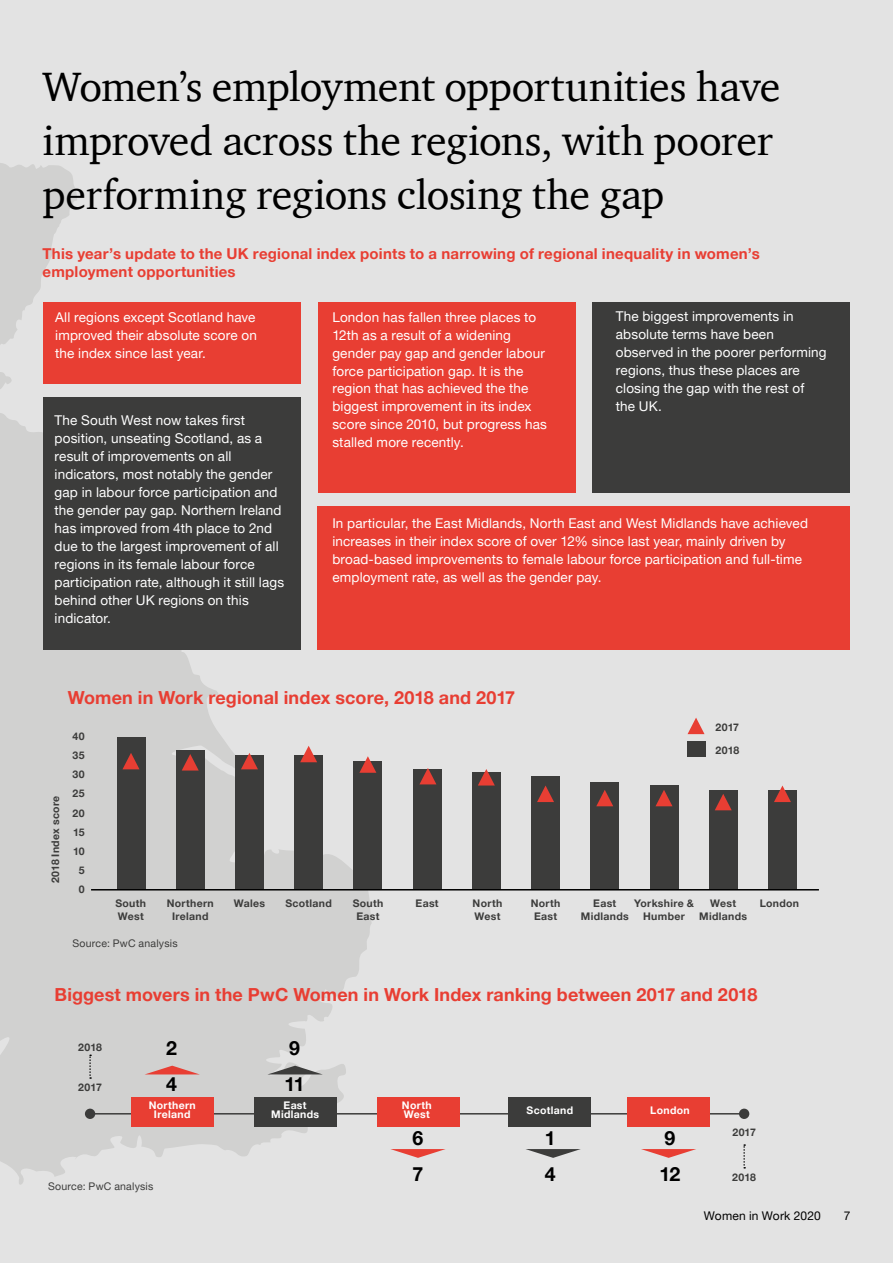
<style>
.page{position:relative;width:893px;height:1263px;background:#e3e3e3}
.page>*{position:absolute;margin:0;border:0;box-sizing:border-box;transform-origin:0 0}
.t1{font:42px/54px "ITC Charter Com";letter-spacing:-.005em;color:#000}
.t2{font:700 19.5px/36px "Helvetica Neue LT Pro";color:#000}
.t3{font:700 18px "Helvetica Neue LT Pro";letter-spacing:.005em;color:#e83e33}
.t4{font:700 15px/18px "Helvetica Neue LT Pro";letter-spacing:.015em;color:#e83e33}
.t5{font:13.5px/18px "Helvetica Neue LT Pro";letter-spacing:.01em;color:#fff}
.t6{font:12px "Helvetica Neue LT Pro";letter-spacing:.015em;color:#000}
.t7{font:700 10.5px/19px "Helvetica Neue LT Pro";letter-spacing:.03em;color:#3c3c3b;text-align:center}
.t8{font:700 10.5px/9px "Helvetica Neue LT Pro";letter-spacing:.03em;color:#fff;text-align:center}
.t9{font:10.5px "Helvetica Neue LT Pro";letter-spacing:.02em;color:#3c3c3b}
.t10{font:700 10.5px/22.5px "Helvetica Neue LT Pro";letter-spacing:.01em;color:#3c3c3b}
</style>
<div class="page">
<svg style="left:0;top:163px;width:372px;height:1022px;fill:#d1d1d0"></svg>
<hr style="left:92px;top:1113px;width:652px;height:1px;background:#3c3c3b">
<div style="left:85px;top:1108px;width:10px;height:11px;background:#3c3c3b;border-radius:50%"></div>
<div style="left:739px;top:1108px;width:10px;height:11px;background:#3c3c3b;border-radius:50%"></div>
<div style="left:131px;top:1097px;width:82px;height:30px;background:#e83e33"></div>
<div style="left:377px;top:1097px;width:82px;height:30px;background:#e83e33"></div>
<div style="left:627px;top:1097px;width:83px;height:30px;background:#e83e33"></div>
<div style="left:254px;top:1097px;width:82px;height:30px;background:#3c3c3b"></div>
<div style="left:508px;top:1097px;width:83px;height:30px;background:#3c3c3b"></div>
<svg style="left:145px;top:1066px;width:55px;height:8px"></svg>
<svg style="left:267px;top:1066px;width:56px;height:8px"></svg>
<svg style="left:641px;top:1149px;width:55px;height:9px"></svg>
<svg style="left:526px;top:1149px;width:55px;height:9px"></svg>
<svg style="left:390px;top:1149px;width:56px;height:9px"></svg>
<svg style="left:89px;top:1054px;width:2px;height:25px"></svg>
<svg style="left:743px;top:1144px;width:2px;height:24px"></svg>
<div style="left:117px;top:737px;width:28px;height:153px;background:#3c3c3b"></div>
<div style="left:472px;top:773px;width:29px;height:117px;background:#3c3c3b"></div>
<div style="left:294px;top:756px;width:29px;height:134px;background:#3c3c3b"></div>
<div style="left:650px;top:785px;width:28px;height:105px;background:#3c3c3b"></div>
<div style="left:176px;top:750px;width:28px;height:140px;background:#3c3c3b"></div>
<div style="left:531px;top:776px;width:29px;height:114px;background:#3c3c3b"></div>
<div style="left:354px;top:762px;width:28px;height:128px;background:#3c3c3b"></div>
<div style="left:709px;top:790px;width:28px;height:100px;background:#3c3c3b"></div>
<div style="left:235px;top:756px;width:29px;height:134px;background:#3c3c3b"></div>
<div style="left:590px;top:782px;width:29px;height:108px;background:#3c3c3b"></div>
<div style="left:413px;top:769px;width:28px;height:121px;background:#3c3c3b"></div>
<div style="left:768px;top:790px;width:29px;height:100px;background:#3c3c3b"></div>
<hr style="left:91px;top:889px;width:728px;height:1px;background:#000">
<svg style="left:122px;top:753px;width:17px;height:16px"></svg>
<div style="left:687px;top:741px;width:18px;height:16px;background:#3c3c3b"></div>
<svg style="left:687px;top:718px;width:17px;height:16px"></svg>
<svg style="left:182px;top:754px;width:17px;height:16px"></svg>
<svg style="left:241px;top:753px;width:17px;height:16px"></svg>
<svg style="left:300px;top:746px;width:17px;height:16px"></svg>
<svg style="left:359px;top:756px;width:17px;height:17px"></svg>
<svg style="left:419px;top:768px;width:17px;height:16px"></svg>
<svg style="left:478px;top:769px;width:17px;height:16px"></svg>
<svg style="left:537px;top:785px;width:17px;height:17px"></svg>
<svg style="left:596px;top:790px;width:17px;height:16px"></svg>
<svg style="left:655px;top:790px;width:17px;height:16px"></svg>
<svg style="left:715px;top:794px;width:17px;height:16px"></svg>
<svg style="left:774px;top:785px;width:17px;height:17px"></svg>
<div style="left:43px;top:302px;width:257px;height:82px;background:#e83e33"></div>
<div style="left:317px;top:302px;width:258px;height:190px;background:#e83e33"></div>
<div style="left:43px;top:397px;width:257px;height:252px;background:#3c3c3b"></div>
<div style="left:317px;top:506px;width:533px;height:143px;background:#e83e33"></div>
<div style="left:592px;top:302px;width:258px;height:190px;background:#3c3c3b"></div>
<h1 class="t1" style="left:43px;top:59px;width:739px">Women’s employment opportunities have improved across the regions, with poorer performing regions closing the gap</h1>
<p class="t4" style="left:43px;top:244px;width:719px">This year’s update to the UK regional index points to a narrowing of regional inequality in women’s employment opportunities</p>
<p class="t5" style="left:55px;top:307px;width:203px;text-align:justify">All regions except Scotland have improved their absolute score on the index since last year.</p>
<p class="t5" style="left:55px;top:411px;width:231px">The South West now takes first position, unseating Scotland, as a result of improvements on all indicators, most notably the gender gap in labour force participation and the gender pay gap. Northern Ireland has improved from 4th place to 2nd due to the largest improvement of all regions in its female labour force participation rate, although it still lags behind other UK regions on this indicator.</p>
<p class="t5" style="left:332px;top:307px;width:216px">London has fallen three places to<br>12th as a result of a widening gender pay gap and gender labour force participation gap. It is the region that has achieved the the biggest improvement in its index score since 2010, but progress has stalled more recently.</p>
<p class="t5" style="left:616px;top:307px;width:212px">The biggest improvements in absolute terms have been observed in the poorer performing regions, thus these places are closing the gap with the rest of the UK.</p>
<p class="t5" style="left:332px;top:514px;width:477px">In particular, the East Midlands, North East and West Midlands have achieved increases in their index score of over 12% since last year, mainly driven by broad-based improvements to female labour force participation and full-time employment rate, as well as the gender pay.</p>
<p class="t7" style="left:46px;top:883px;width:89px;rotate:-90deg">2018 Index score</p>
<h3 class="t3" style="left:68px;top:687px;width:449px">Women in Work regional index score, 2018 and 2017</h3>
<p class="t7" style="left:73px;top:727px;width:14px">40<br>35<br>30<br>25<br>20<br>15<br>10<br>5<br>0</p>
<p class="t7" style="left:167px;top:896px;width:48px;line-height:13.5px">Northern<br>Ireland</p>
<p class="t7" style="left:234px;top:893px;width:33px">Wales</p>
<p class="t7" style="left:285px;top:893px;width:48px">Scotland</p>
<p class="t7" style="left:353px;top:896px;width:32px;line-height:13.5px">South<br>East</p>
<p class="t7" style="left:416px;top:893px;width:25px">East</p>
<p class="t7" style="left:473px;top:896px;width:31px;line-height:13.5px;text-align:left">North<br>West</p>
<p class="t7" style="left:531px;top:896px;width:31px;line-height:13.5px">North<br>East</p>
<p class="t7" style="left:581px;top:896px;width:49px;line-height:13.5px">East<br>Midlands</p>
<p class="t7" style="left:634px;top:896px;width:61px;line-height:13.5px">Yorkshire &amp;<br>Humber</p>
<p class="t7" style="left:699px;top:896px;width:49px;line-height:13.5px">West<br>Midlands</p>
<p class="t7" style="left:760px;top:893px;width:41px">London</p>
<p class="t10" style="left:715px;top:716px;width:25px">2017<br>2018</p>
<p class="t7" style="left:115px;top:896px;width:32px;line-height:13.5px;text-align:left">South<br>West</p>
<p class="t9" style="left:73px;top:937px;width:107px">Source: PwC analysis</p>
<h3 class="t3" style="left:55px;top:984px;width:704px">Biggest movers in the PwC Women in Work Index ranking between 2017 and 2018</h3>
<p class="t7" style="left:78px;top:1037px;width:25px">2018</p>
<p class="t7" style="left:78px;top:1078px;width:25px">2017</p>
<h2 class="t2" style="left:166px;top:1030px;width:12px">2</h2>
<h2 class="t2" style="left:166px;top:1066px;width:12px">4</h2>
<p class="t8" style="left:149px;top:1101px;width:48px">Northern<br>Ireland</p>
<p class="t9" style="left:48px;top:1180px;width:107px">Source: PwC analysis</p>
<h2 class="t2" style="left:289px;top:1030px;width:12px">9</h2>
<h2 class="t2" style="left:284px;top:1066px;width:22px">11</h2>
<p class="t8" style="left:271px;top:1101px;width:49px">East<br>Midlands</p>
<p class="t8" style="left:527px;top:1105px;width:48px">Scotland</p>
<p class="t8" style="left:402px;top:1101px;width:31px;text-align:left">North<br>West</p>
<p class="t8" style="left:650px;top:1105px;width:41px">London</p>
<h2 class="t2" style="left:413px;top:1120px;width:12px">6<br>7</h2>
<h2 class="t2" style="left:545px;top:1120px;width:12px">1<br>4</h2>
<h2 class="t2" style="left:659px;top:1120px;width:22px">9<br>12</h2>
<p class="t7" style="left:732px;top:1123px;width:25px">2017</p>
<p class="t7" style="left:732px;top:1168px;width:25px">2018</p>
<p class="t6" style="left:704px;top:1209px;width:118px">Women in Work 2020</p>
<p class="t6" style="left:844px;top:1209px;width:8px">7</p>
</div>
